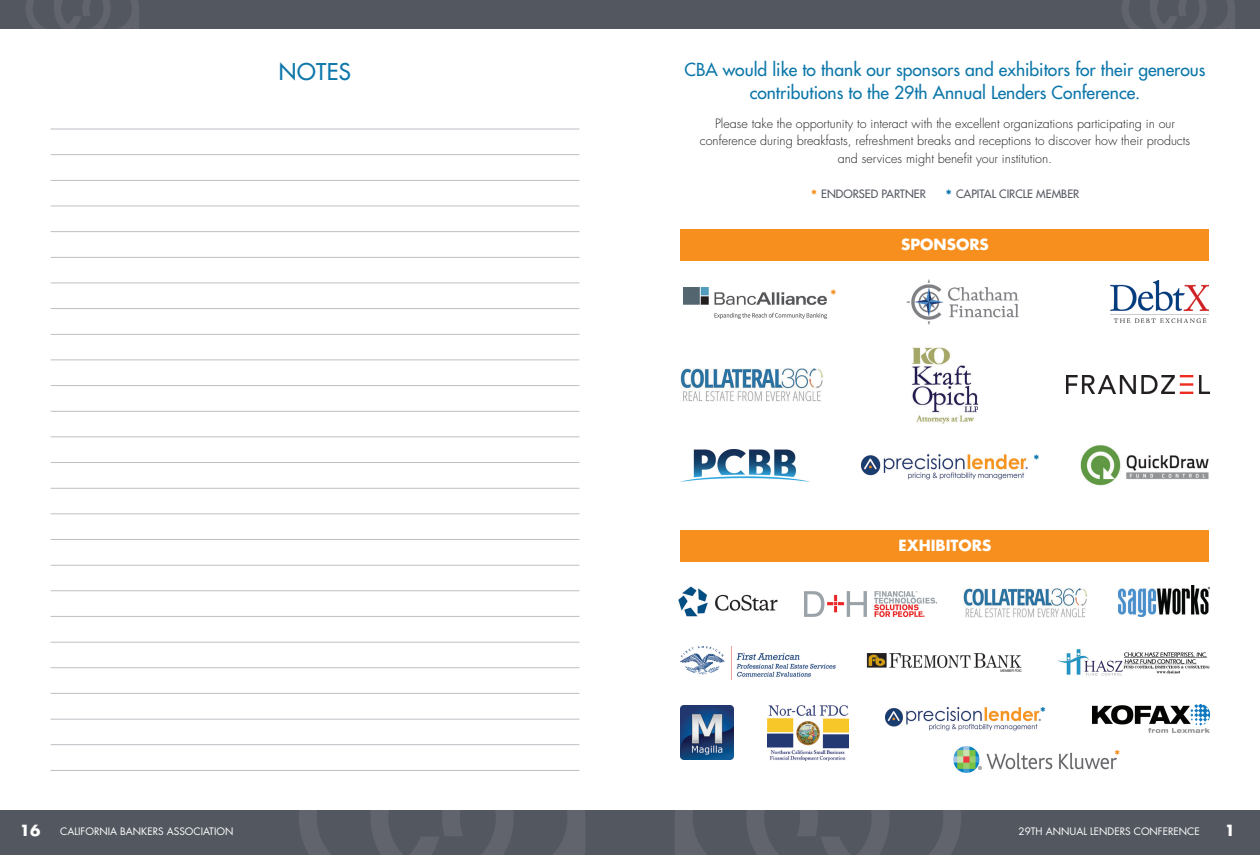
<style>
.page{position:relative;width:1260px;height:855px;background:#fff}
.page>*{position:absolute;margin:0;border:0;box-sizing:border-box;transform-origin:0 0}
.At_A_Glance_Date{font:500 22.5px "Futura Std";letter-spacing:.02em;color:#0d77aa}
.Centered_Small_Headl{font:500 17.5px/22.5px "Futura Std";color:#0d77aa;text-align:center}
.Headline_1{font:700 15px "Futura Std";color:#fff}
.t1{font:700 13.75px "Futura Std";color:#f68f1e}
.t2{font:700 13.75px "Futura Std";color:#0d77aa}
.t3{font:700 13.25px "Futura Std";color:#0d77aa}
.t4{font:700 13.25px "Futura Std";color:#f68f1e}
.t5{font:300 12.5px/17.5px "Futura Std";color:#231f20;text-align:center}
.t6{font:500 11.25px "Futura Std";color:#535860}
.Footer_Text{font:10px "Futura Std";color:#fff}
.s1{font-weight:700;font-size:13.75px;color:#f68f1e}
.s2{font-weight:700;font-size:13.75px;color:#0d77aa}
</style>
<div class="page">
<div style="left:0;top:0;width:630px;height:28px;background:#535860"></div>
<svg style="left:26px;top:0;width:113px;height:28px"></svg>
<div style="left:614px;top:0;width:646px;height:28px;background:#535860"></div>
<svg style="left:1122px;top:0;width:113px;height:28px"></svg>
<div style="left:0;top:810px;width:630px;height:45px;background:#535860"></div>
<svg style="left:299px;top:810px;width:286px;height:45px"></svg>
<div style="left:630px;top:810px;width:630px;height:45px;background:#535860"></div>
<svg style="left:675px;top:810px;width:286px;height:45px"></svg>
<hr style="left:51px;top:129px;width:528px;height:1px;background:#bdbfc4">
<hr style="left:51px;top:154px;width:528px;height:1px;background:#bdbfc4">
<hr style="left:51px;top:180px;width:528px;height:1px;background:#bdbfc4">
<hr style="left:51px;top:206px;width:528px;height:1px;background:#bdbfc4">
<hr style="left:51px;top:231px;width:528px;height:1px;background:#bdbfc4">
<hr style="left:51px;top:257px;width:528px;height:1px;background:#bdbfc4">
<hr style="left:51px;top:283px;width:528px;height:1px;background:#bdbfc4">
<hr style="left:51px;top:308px;width:528px;height:1px;background:#bdbfc4">
<hr style="left:51px;top:334px;width:528px;height:1px;background:#bdbfc4">
<hr style="left:51px;top:360px;width:528px;height:1px;background:#bdbfc4">
<hr style="left:51px;top:385px;width:528px;height:1px;background:#bdbfc4">
<hr style="left:51px;top:411px;width:528px;height:1px;background:#bdbfc4">
<hr style="left:51px;top:437px;width:528px;height:1px;background:#bdbfc4">
<hr style="left:51px;top:462px;width:528px;height:1px;background:#bdbfc4">
<hr style="left:51px;top:488px;width:528px;height:1px;background:#bdbfc4">
<hr style="left:51px;top:514px;width:528px;height:1px;background:#bdbfc4">
<hr style="left:51px;top:539px;width:528px;height:1px;background:#bdbfc4">
<hr style="left:51px;top:565px;width:528px;height:1px;background:#bdbfc4">
<hr style="left:51px;top:591px;width:528px;height:1px;background:#bdbfc4">
<hr style="left:51px;top:616px;width:528px;height:1px;background:#bdbfc4">
<hr style="left:51px;top:642px;width:528px;height:1px;background:#bdbfc4">
<hr style="left:51px;top:668px;width:528px;height:1px;background:#bdbfc4">
<hr style="left:51px;top:693px;width:528px;height:1px;background:#bdbfc4">
<hr style="left:51px;top:719px;width:528px;height:1px;background:#bdbfc4">
<hr style="left:51px;top:744px;width:528px;height:1px;background:#bdbfc4">
<hr style="left:51px;top:770px;width:528px;height:1px;background:#bdbfc4">
<img style="left:885px;top:706px;width:156px;height:25px">
<div style="left:681px;top:229px;width:528px;height:32px;background:#f68f1e"></div>
<img style="left:683px;top:288px;width:143px;height:30px">
<img style="left:907px;top:280px;width:111px;height:44px">
<img style="left:1111px;top:280px;width:98px;height:43px">
<img style="left:680px;top:368px;width:143px;height:33px">
<img style="left:1066px;top:376px;width:143px;height:18px">
<img style="left:912px;top:347px;width:65px;height:76px">
<img style="left:681px;top:449px;width:128px;height:33px">
<img style="left:862px;top:454px;width:165px;height:25px">
<img style="left:1080px;top:445px;width:129px;height:41px">
<img style="left:678px;top:586px;width:100px;height:30px">
<img style="left:804px;top:591px;width:133px;height:25px">
<img style="left:963px;top:589px;width:125px;height:28px">
<img style="left:680px;top:647px;width:156px;height:33px">
<img style="left:866px;top:654px;width:156px;height:18px">
<img style="left:1057px;top:649px;width:153px;height:27px">
<img style="left:1092px;top:704px;width:117px;height:28px">
<img style="left:954px;top:747px;width:162px;height:26px">
<img style="left:1118px;top:586px;width:91px;height:31px">
<div style="left:681px;top:530px;width:528px;height:31px;background:#f68f1e"></div>
<img style="left:680px;top:706px;width:53px;height:54px">
<img style="left:768px;top:706px;width:81px;height:54px">
<p class="At_A_Glance_Date" style="left:279px;top:58px;width:74px">NOTES</p>
<p class="Centered_Small_Headl" style="left:684px;top:59px;width:523px">CBA would like to thank our sponsors and exhibitors for their generous contributions to the 29th Annual Lenders Conference.</p>
<p class="t5" style="left:700px;top:115px;width:492px">Please take the opportunity to interact with the excellent organizations participating in our conference during breakfasts, refreshment breaks and receptions to discover how their products and services might benefit your institution.</p>
<p class="t6" style="left:811px;top:186px;width:117px"><span class="s1">*</span> ENDORSED PARTNER</p>
<p class="t6" style="left:945px;top:186px;width:135px"><span class="s2">*</span> CAPITAL CIRCLE MEMBER</p>
<p class="t1" style="left:830px;top:285px;width:8px">*</p>
<p class="Headline_1" style="left:901px;top:235px;width:89px">SPONSORS</p>
<p class="Headline_1" style="left:899px;top:535px;width:94px">EXHIBITORS</p>
<p class="t2" style="left:1033px;top:451px;width:8px">*</p>
<p class="t3" style="left:1040px;top:704px;width:8px">*</p>
<p class="t4" style="left:1114px;top:746px;width:8px">*</p>
<p class="Headline_1" style="left:20px;top:821px;width:22px">16</p>
<p class="Footer_Text" style="left:60px;top:825px;width:175px">CALIFORNIA BANKERS ASSOCIATION</p>
<p class="Footer_Text" style="left:1019px;top:825px;width:183px">29TH ANNUAL LENDERS CONFERENCE</p>
<p class="Headline_1" style="left:1225px;top:821px;width:12px">1</p>
</div>
